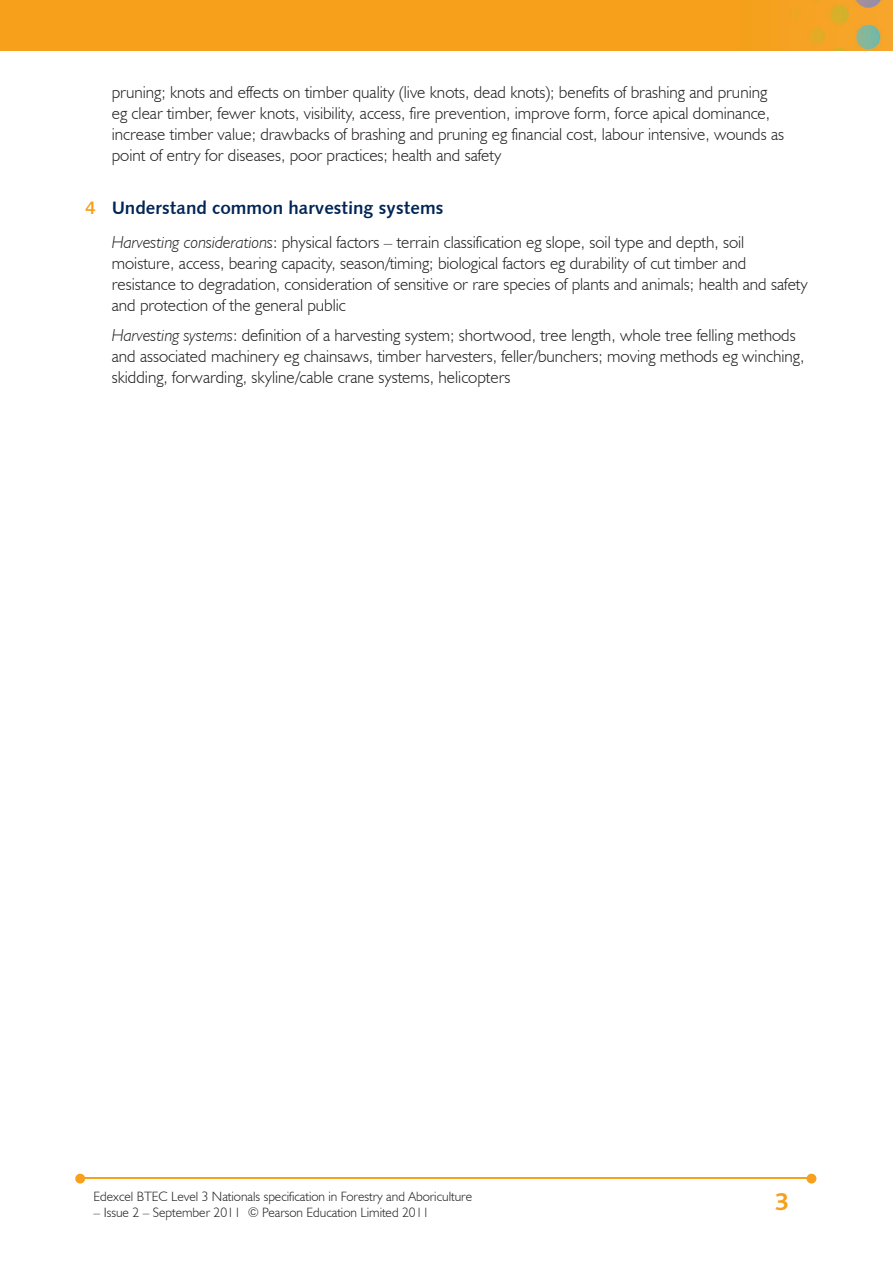
<style>
.page{position:relative;width:893px;height:1263px;background:#fff}
.page>*{position:absolute;margin:0;border:0;box-sizing:border-box;transform-origin:0 0}
.t1{font:700 25.5px "Bliss";color:#f6a01b}
.t2{font:18px "Humanist 531 BT Bold A";color:#002556}
.t3{font:300 17.25px/21px "Humanist 521 BT";color:#231f20}
.t4{font:300 13.5px "Humanist 521 BT";color:#231f20}
.s1{color:#f6a01b}
.s2{font-style:italic}
</style>
<div class="page">
<img style="left:0;top:0;width:893px;height:51px">
<hr style="left:82px;top:1178px;width:728px;height:1px;background:#f6a01b">
<svg style="left:807px;top:1174px;width:9px;height:9px"></svg>
<svg style="left:75px;top:1174px;width:10px;height:9px"></svg>
<p class="t3" style="left:112px;top:81px;width:674px">pruning; knots and effects on timber quality (live knots, dead knots); benefits of brashing and pruning eg clear timber, fewer knots, visibility, access, fire prevention, improve form, force apical dominance, increase timber value; drawbacks of brashing and pruning eg financial cost, labour intensive, wounds as point of entry for diseases, poor practices; health and safety</p>
<p class="t2" style="left:85px;top:196px;width:360px"><span class="s1">4</span> Understand common harvesting systems</p>
<p class="t3" style="left:112px;top:231px;width:697px"><span class="s2">Harvesting considerations</span>: physical factors – terrain classification eg slope, soil type and depth, soil moisture, access, bearing capacity, season/timing; biological factors eg durability of cut timber and resistance to degradation, consideration of sensitive or rare species of plants and animals; health and safety and protection of the general public</p>
<p class="t3" style="left:112px;top:324px;width:694px"><span class="s2">Harvesting systems</span>: definition of a harvesting system; shortwood, tree length, whole tree felling methods and associated machinery eg chainsaws, timber harvesters, feller/bunchers; moving methods eg winching, skidding, forwarding, skyline/cable crane systems, helicopters</p>
<p class="t4" style="left:94px;top:1188px;width:380px">Edexcel BTEC Level 3 Nationals specification in Forestry and Aboriculture</p>
<p class="t4" style="left:94px;top:1204px;width:337px">– Issue 2 – September 2011 © Pearson Education Limited 2011</p>
<h1 class="t1" style="left:775px;top:1188px;width:15px">3</h1>
</div>
